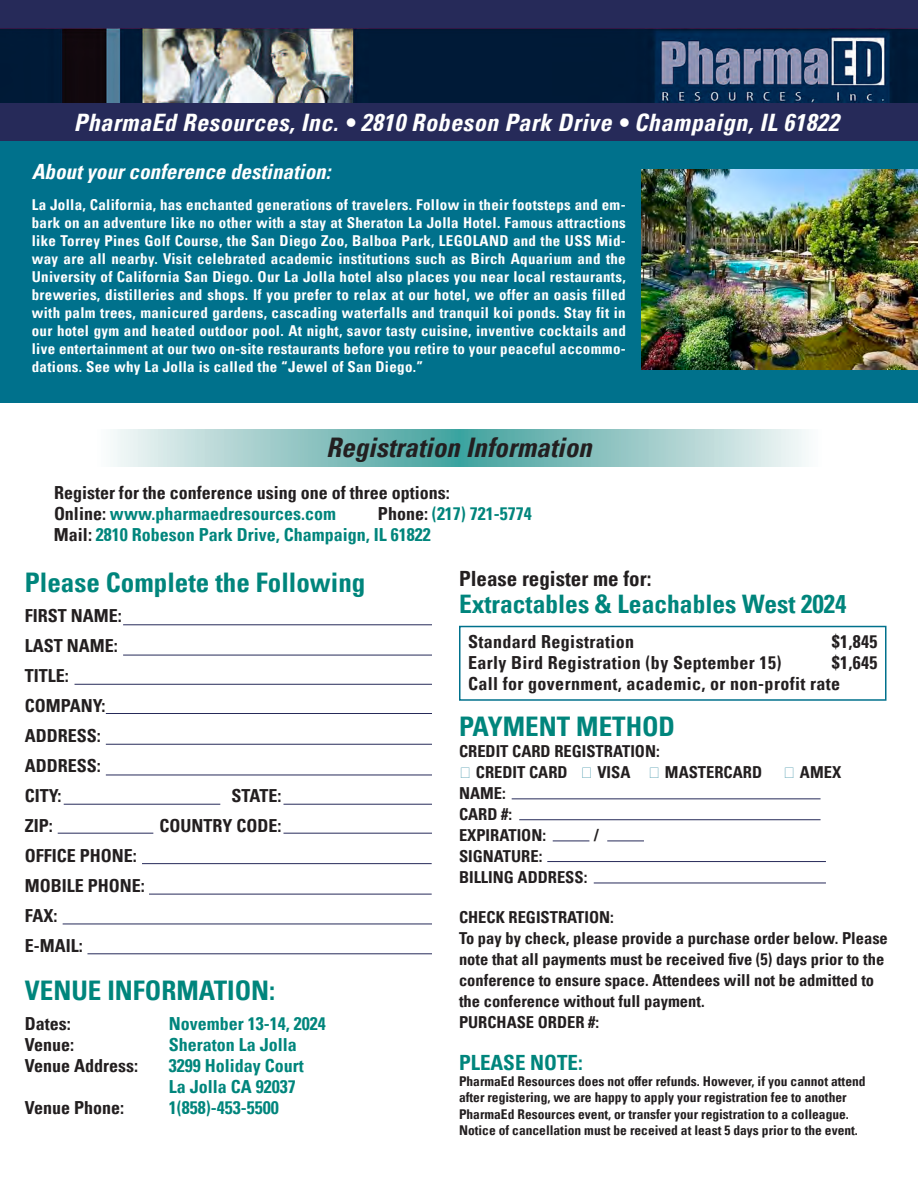
<style>
.page{position:relative;width:918px;height:1188px;background:#fff}
.page>*{position:absolute;margin:0;border:0;box-sizing:border-box;transform-origin:0 0}
.t1{font:700 condensed 27px "Univers LT Pro";color:#00857c}
.t2{font:italic 700 condensed 27px "Univers LT Pro";color:#231f20}
.Registration_title{font:700 condensed 25.5px "Univers LT Pro";color:#00857c}
.t3{font:italic 700 condensed 24px "Univers LT Pro";letter-spacing:.02em;color:#fff}
.about_destination_he{font:italic 700 condensed 21px "Univers LT Pro";color:#fff}
.t4{font:700 condensed 21px "Univers LT Pro";color:#231f20}
.t5{font:700 condensed 21px "Univers LT Pro";color:#00857c}
.body_copy{font:700 condensed 18px "Univers LT Pro";color:#231f20}
.t6{font:700 condensed 18px "Univers LT Pro";color:#00857c}
.body_copy-2{font:700 condensed 18px "Univers LT Pro";letter-spacing:.02em;color:#231f20}
.t7{font:700 condensed 16.5px/21px "Univers LT Pro";color:#231f20}
.body_copy-3{font:700 condensed 15px/18px "Univers LT Pro";letter-spacing:.02em;color:#fff;text-align:justify}
.t8{font:700 condensed 13.5px/16.2px "Univers LT Pro";color:#231f20}
.s1{color:#231f20}
.s2{font-family:"MS Reference Specialty";font-weight:400;font-stretch:normal;color:#00718c}
</style>
<div class="page">
<div style="left:0;top:0;width:918px;height:143px;background:#262a59"></div>
<img style="left:0;top:28px;width:918px;height:75px">
<hr style="left:553px;top:841px;width:36px;height:1px;background:#262a59">
<hr style="left:512px;top:798px;width:309px;height:1px;background:#262a59">
<hr style="left:519px;top:819px;width:302px;height:1px;background:#262a59">
<hr style="left:547px;top:861px;width:279px;height:1px;background:#262a59">
<hr style="left:594px;top:883px;width:232px;height:1px;background:#262a59">
<hr style="left:607px;top:841px;width:37px;height:1px;background:#262a59">
<div style="left:459px;top:626px;width:427px;height:75px;border:2px solid #00718c"></div>
<div style="left:0;top:142px;width:918px;height:261px;background:#00718c"></div>
<div style="left:459px;top:429px;width:364px;height:38px;background:linear-gradient(to right,#41a09c,#fbf9fa)"></div>
<div style="left:95px;top:429px;width:364px;height:38px;background:linear-gradient(to right,#fcfafa,#42a09c)"></div>
<hr style="left:123px;top:624px;width:309px;height:1px;background:#262a59">
<hr style="left:123px;top:655px;width:309px;height:1px;background:#262a59">
<hr style="left:106px;top:713px;width:326px;height:1px;background:#262a59">
<hr style="left:106px;top:744px;width:326px;height:1px;background:#262a59">
<hr style="left:106px;top:775px;width:326px;height:1px;background:#262a59">
<hr style="left:63px;top:924px;width:369px;height:1px;background:#262a59">
<hr style="left:87px;top:953px;width:345px;height:1px;background:#262a59">
<hr style="left:142px;top:863px;width:290px;height:1px;background:#262a59">
<hr style="left:149px;top:894px;width:283px;height:1px;background:#262a59">
<hr style="left:64px;top:804px;width:156px;height:1px;background:#262a59">
<hr style="left:58px;top:833px;width:95px;height:1px;background:#262a59">
<hr style="left:284px;top:833px;width:148px;height:1px;background:#262a59">
<hr style="left:284px;top:804px;width:148px;height:1px;background:#262a59">
<hr style="left:75px;top:684px;width:357px;height:1px;background:#262a59">
<img style="left:642px;top:169px;width:276px;height:201px">
<p class="t3" style="left:74px;top:108px;width:766px">PharmaEd Resources, Inc. • 2810 Robeson Park Drive • Champaign, IL 61822</p>
<p class="about_destination_he" style="left:32px;top:158px;width:300px">About your conference destination:</p>
<p class="body_copy-3" style="left:32px;top:196px;width:596px">La Jolla, California, has enchanted generations of travelers. Follow in their footsteps and em&shy;bark on an adventure like no other with a stay at Sheraton La Jolla Hotel. Famous attractions like Torrey Pines Golf Course, the San Diego Zoo, Balboa Park, LEGOLAND and the USS Mid&shy;way are all nearby. Visit celebrated academic institutions such as Birch Aquarium and the University of California San Diego. Our La Jolla hotel also places you near local restaurants, breweries, distilleries and shops. If you prefer to relax at our hotel, we offer an oasis filled with palm trees, manicured gardens, cascading waterfalls and tranquil koi ponds. Stay fit in our hotel gym and heated outdoor pool. At night, savor tasty cuisine, inventive cocktails and live entertainment at our two on-site restaurants before you retire to your peaceful accommo&shy;dations. See why La Jolla is called the “Jewel of San Diego.”</p>
<p class="t2" style="left:326px;top:431px;width:267px">Registration Information</p>
<p class="body_copy" style="left:54px;top:482px;width:397px">Register for the conference using one of three options:</p>
<p class="t6" style="left:54px;top:503px;width:284px"><span class="s1">Online:</span> www.pharmaedresources.com</p>
<p class="t6" style="left:378px;top:503px;width:155px"><span class="s1">Phone:</span> (217) 721-5774</p>
<p class="t6" style="left:54px;top:524px;width:378px"><span class="s1">Mail:</span> 2810 Robeson Park Drive, Champaign, IL 61822</p>
<p class="t1" style="left:25px;top:566px;width:342px">Please Complete the Following</p>
<p class="body_copy" style="left:25px;top:605px;width:99px">FIRST NAME:</p>
<p class="body_copy" style="left:25px;top:635px;width:94px">LAST NAME:</p>
<p class="body_copy" style="left:25px;top:665px;width:45px">TITLE:</p>
<p class="body_copy" style="left:25px;top:695px;width:82px">COMPANY:</p>
<p class="body_copy" style="left:25px;top:725px;width:78px">ADDRESS:</p>
<p class="body_copy" style="left:25px;top:755px;width:78px">ADDRESS:</p>
<p class="body_copy" style="left:25px;top:785px;width:38px">CITY:</p>
<p class="body_copy" style="left:231px;top:785px;width:51px">STATE:</p>
<p class="body_copy" style="left:25px;top:815px;width:30px">ZIP:</p>
<p class="body_copy" style="left:160px;top:815px;width:123px">COUNTRY CODE:</p>
<p class="body_copy" style="left:25px;top:845px;width:113px">OFFICE PHONE:</p>
<p class="body_copy" style="left:25px;top:875px;width:121px">MOBILE PHONE:</p>
<p class="body_copy" style="left:25px;top:905px;width:34px">FAX:</p>
<p class="body_copy" style="left:25px;top:935px;width:59px">E-MAIL:</p>
<p class="t4" style="left:459px;top:566px;width:194px">Please register me for:</p>
<p class="Registration_title" style="left:459px;top:589px;width:389px">Extractables &amp; Leachables West 2024</p>
<p class="body_copy-2" style="left:468px;top:630px;width:168px">Standard Registration</p>
<p class="body_copy" style="left:832px;top:630px;width:47px">$1,845</p>
<p class="body_copy-2" style="left:468px;top:651px;width:315px">Early Bird Registration (by September 15)</p>
<p class="body_copy" style="left:832px;top:651px;width:47px">$1,645</p>
<p class="body_copy-2" style="left:468px;top:672px;width:374px">Call for government, academic, or non-profit rate</p>
<p class="t1" style="left:459px;top:710px;width:218px">PAYMENT METHOD</p>
<p class="t7" style="left:459px;top:741px;width:202px">CREDIT CARD REGISTRATION:</p>
<p class="t7" style="left:459px;top:762px;width:305px"><span class="s2">C</span> CREDIT CARD <span class="s2">C</span> VISA <span class="s2">C</span> MASTERCARD</p>
<p class="t7" style="left:783px;top:762px;width:60px"><span class="s2">C</span> AMEX</p>
<p class="t7" style="left:459px;top:783px;width:48px">NAME:</p>
<p class="t7" style="left:459px;top:804px;width:55px">CARD #:</p>
<p class="t7" style="left:459px;top:825px;width:89px">EXPIRATION:</p>
<p class="t7" style="left:594px;top:825px;width:6px">/</p>
<p class="t7" style="left:459px;top:846px;width:85px">SIGNATURE:</p>
<p class="t7" style="left:459px;top:867px;width:130px">BILLING ADDRESS:</p>
<p class="t7" style="left:459px;top:906px;width:156px">CHECK REGISTRATION:</p>
<p class="t7" style="left:459px;top:927px;width:430px">To pay by check, please provide a purchase order below. Please note that all payments must be received five (5) days prior to the conference to ensure space. Attendees will not be admitted to the conference without full payment.</p>
<p class="t7" style="left:459px;top:1011px;width:142px">PURCHASE ORDER #:</p>
<p class="t5" style="left:459px;top:1050px;width:125px">PLEASE NOTE:</p>
<p class="t8" style="left:459px;top:1073px;width:408px">PharmaEd Resources does not offer refunds. However, if you cannot attend after registering, we are happy to apply your registration fee to another PharmaEd Resources event, or transfer your registration to a colleague.<br>Notice of cancellation must be received at least 5 days prior to the event.</p>
<p class="t1" style="left:25px;top:974px;width:252px">VENUE INFORMATION:</p>
<p class="body_copy" style="left:25px;top:1013px;width:47px">Dates:</p>
<p class="t6" style="left:169px;top:1013px;width:158px">November 13-14, 2024</p>
<p class="body_copy" style="left:25px;top:1034px;width:51px">Venue:</p>
<p class="t6" style="left:169px;top:1034px;width:129px">Sheraton La Jolla</p>
<p class="body_copy" style="left:25px;top:1055px;width:115px">Venue Address:</p>
<p class="t6" style="left:169px;top:1055px;width:136px">3299 Holiday Court</p>
<p class="t6" style="left:169px;top:1076px;width:128px">La Jolla CA 92037</p>
<p class="body_copy" style="left:25px;top:1097px;width:101px">Venue Phone:</p>
<p class="t6" style="left:169px;top:1097px;width:111px">1(858)-453-5500</p>
</div>
